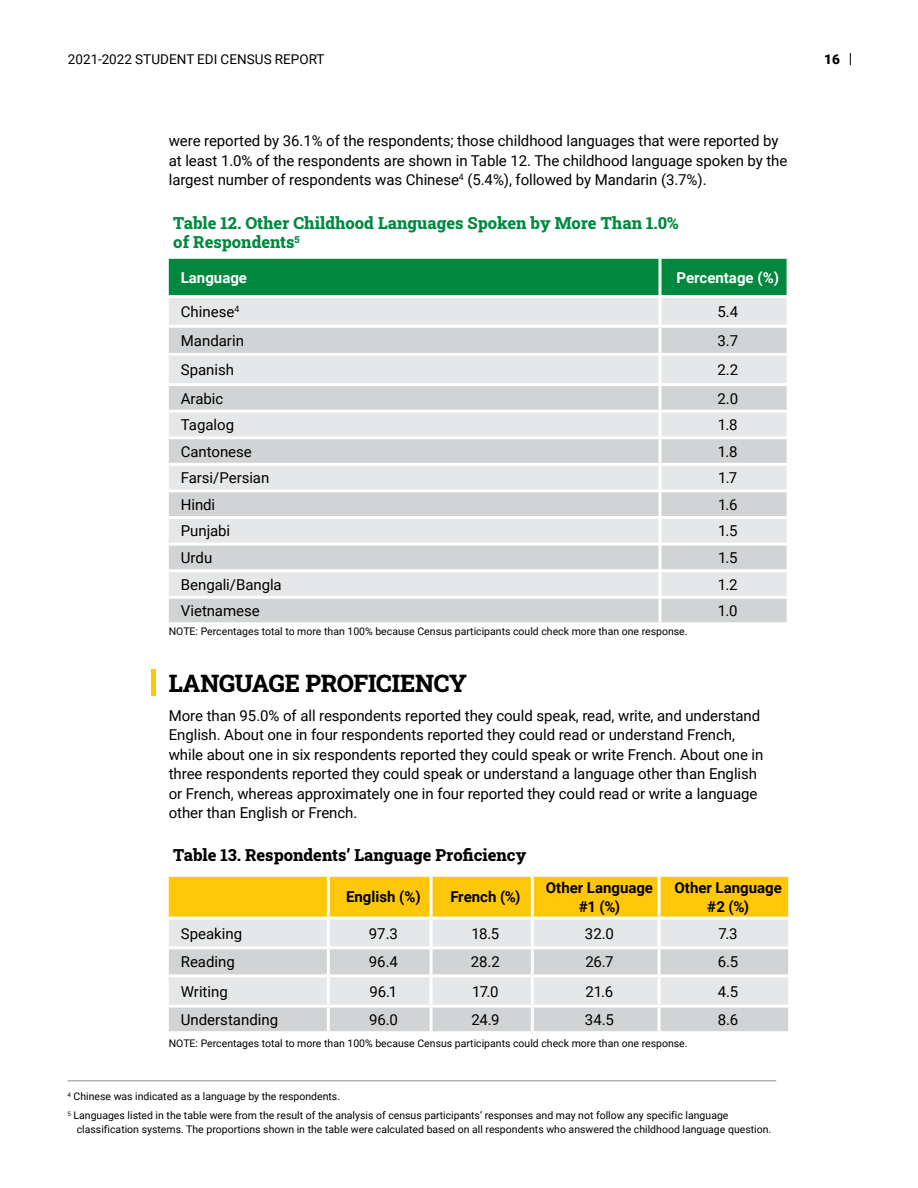
<style>
.page{position:relative;width:918px;height:1188px;background:#fff}
.page>*{position:absolute;margin:0;border:0;box-sizing:border-box;transform-origin:0 0}
.t1{font:800 24px "Roboto Slab";letter-spacing:-.01em;color:#000}
.t2{font:800 16.5px/19.5px "Roboto Slab";color:#00883e}
.t3{font:800 16.5px "Roboto Slab";color:#000}
.t4{font:15px/19.5px "Roboto";letter-spacing:-.005em;color:#000}
.t5{font:700 15px/19.5px "Roboto";color:#000;text-align:center}
.t6{font:700 15px "Roboto";color:#fff}
.t7{font:13.5px "Roboto";letter-spacing:.005em;color:#000}
.t8{font:900 13.5px "Roboto";color:#000}
.t9{font:10.5px/18.9px "Roboto";color:#000}
</style>
<div class="page">
<div style="left:169px;top:259px;width:618px;height:36px;background:#00883e"></div>
<div style="left:169px;top:298px;width:618px;height:27px;background:#e6e7e8"></div>
<svg style="left:169px;top:328px;width:618px;height:294px;background:#dadcdd"></svg>
<svg style="left:658px;top:259px;width:4px;height:36px"></svg>
<hr style="left:658px;top:298px;width:4px;height:27px;background:#f6f7f7">
<svg style="left:658px;top:328px;width:4px;height:25px"></svg>
<hr style="left:166px;top:353px;width:494px;height:3px;background:#fff">
<hr style="left:660px;top:353px;width:130px;height:3px;background:#fff">
<hr style="left:658px;top:356px;width:4px;height:27px;background:#f8f9f9">
<hr style="left:166px;top:383px;width:494px;height:3px;background:#fff">
<hr style="left:660px;top:383px;width:130px;height:3px;background:#fff">
<svg style="left:658px;top:386px;width:4px;height:24px"></svg>
<hr style="left:166px;top:410px;width:494px;height:3px;background:#fff">
<hr style="left:660px;top:410px;width:130px;height:3px;background:#fff">
<hr style="left:658px;top:413px;width:4px;height:23px;background:#f8f9f9">
<hr style="left:166px;top:436px;width:494px;height:3px;background:#fff">
<hr style="left:660px;top:436px;width:130px;height:3px;background:#fff">
<svg style="left:658px;top:439px;width:4px;height:24px"></svg>
<hr style="left:166px;top:463px;width:494px;height:3px;background:#fff">
<hr style="left:660px;top:463px;width:130px;height:3px;background:#fff">
<hr style="left:658px;top:466px;width:4px;height:23px;background:#f8f9f9">
<hr style="left:166px;top:489px;width:494px;height:3px;background:#fff">
<hr style="left:660px;top:489px;width:130px;height:3px;background:#fff">
<svg style="left:658px;top:492px;width:4px;height:24px"></svg>
<hr style="left:166px;top:516px;width:494px;height:3px;background:#fff">
<hr style="left:660px;top:516px;width:130px;height:3px;background:#fff">
<hr style="left:658px;top:519px;width:4px;height:24px;background:#f6f7f7">
<hr style="left:166px;top:543px;width:494px;height:3px;background:#fff">
<hr style="left:660px;top:543px;width:130px;height:3px;background:#fff">
<hr style="left:658px;top:546px;width:4px;height:23px;background:#f3f4f4">
<hr style="left:166px;top:569px;width:494px;height:3px;background:#fff">
<hr style="left:660px;top:569px;width:130px;height:3px;background:#fff">
<hr style="left:658px;top:572px;width:4px;height:24px;background:#f6f6f6">
<hr style="left:166px;top:596px;width:494px;height:3px;background:#fff">
<hr style="left:660px;top:596px;width:130px;height:3px;background:#fff">
<hr style="left:658px;top:599px;width:4px;height:23px;background:#f3f4f4">
<div style="left:169px;top:877px;width:619px;height:40px;background:#ffc709"></div>
<div style="left:169px;top:920px;width:619px;height:26px;background:#e6e7e8"></div>
<svg style="left:169px;top:949px;width:619px;height:82px;background:#d9dadb"></svg>
<hr style="left:327px;top:877px;width:3px;height:40px;background:#fff">
<hr style="left:430px;top:877px;width:3px;height:40px;background:#fff">
<hr style="left:531px;top:877px;width:3px;height:40px;background:#fff">
<hr style="left:658px;top:877px;width:3px;height:40px;background:#fff">
<hr style="left:327px;top:920px;width:3px;height:26px;background:#fff">
<hr style="left:430px;top:920px;width:3px;height:26px;background:#fff">
<hr style="left:531px;top:920px;width:3px;height:26px;background:#fff">
<hr style="left:658px;top:920px;width:3px;height:26px;background:#fff">
<hr style="left:327px;top:949px;width:3px;height:25px;background:#fff">
<hr style="left:430px;top:949px;width:3px;height:25px;background:#fff">
<hr style="left:531px;top:949px;width:3px;height:25px;background:#fff">
<hr style="left:658px;top:949px;width:3px;height:25px;background:#fff">
<hr style="left:166px;top:974px;width:162px;height:3px;background:#fff">
<hr style="left:328px;top:974px;width:103px;height:3px;background:#fff">
<hr style="left:327px;top:977px;width:3px;height:28px;background:#fff">
<hr style="left:431px;top:974px;width:101px;height:3px;background:#fff">
<hr style="left:430px;top:977px;width:3px;height:28px;background:#fff">
<hr style="left:532px;top:974px;width:127px;height:3px;background:#fff">
<hr style="left:531px;top:977px;width:3px;height:28px;background:#fff">
<hr style="left:659px;top:974px;width:132px;height:3px;background:#fff">
<hr style="left:658px;top:977px;width:3px;height:28px;background:#fff">
<hr style="left:166px;top:1005px;width:162px;height:3px;background:#fff">
<hr style="left:328px;top:1005px;width:103px;height:3px;background:#fff">
<hr style="left:327px;top:1008px;width:3px;height:23px;background:#fff">
<hr style="left:431px;top:1005px;width:101px;height:3px;background:#fff">
<hr style="left:430px;top:1008px;width:3px;height:23px;background:#fff">
<hr style="left:532px;top:1005px;width:127px;height:3px;background:#fff">
<hr style="left:531px;top:1008px;width:3px;height:23px;background:#fff">
<hr style="left:659px;top:1005px;width:132px;height:3px;background:#fff">
<hr style="left:658px;top:1008px;width:3px;height:23px;background:#fff">
<hr style="left:68px;top:1080px;width:708px;height:2px;background:#b1b4b6">
<div style="left:151px;top:669px;width:5px;height:27px;background:#ffc709"></div>
<svg style="left:850px;top:53px;width:1px;height:12px"></svg>
<p class="t7" style="left:68px;top:50px;width:258px">2021-2022 STUDENT EDI CENSUS REPORT</p>
<p class="t8" style="left:824px;top:50px;width:17px">16</p>
<p class="t4" style="left:169px;top:131px;width:620px">were reported by 36.1% of the respondents; those childhood languages that were reported by at least 1.0% of the respondents are shown in Table 12. The childhood language spoken by the largest number of respondents was Chinese<sup>4</sup> (5.4%), followed by Mandarin (3.7%).</p>
<p class="t2" style="left:173px;top:213px;width:507px">Table 12. Other Childhood Languages Spoken by More Than 1.0% of Respondents<sup>5</sup></p>
<p class="t6" style="left:181px;top:267px;width:68px">Language</p>
<p class="t6" style="left:677px;top:267px;width:104px">Percentage (%)</p>
<p class="t4" style="left:181px;top:301px;width:60px">Chinese<sup>4</sup></p>
<p class="t4" style="left:717px;top:301px;width:22px">5.4</p>
<p class="t4" style="left:181px;top:330px;width:65px">Mandarin</p>
<p class="t4" style="left:717px;top:330px;width:22px">3.7</p>
<p class="t4" style="left:181px;top:359px;width:55px">Spanish</p>
<p class="t4" style="left:717px;top:359px;width:22px">2.2</p>
<p class="t4" style="left:181px;top:388px;width:44px">Arabic</p>
<p class="t4" style="left:718px;top:388px;width:22px">2.0</p>
<p class="t4" style="left:181px;top:414px;width:55px">Tagalog</p>
<p class="t4" style="left:718px;top:414px;width:21px">1.8</p>
<p class="t4" style="left:181px;top:441px;width:72px">Cantonese</p>
<p class="t4" style="left:718px;top:441px;width:21px">1.8</p>
<p class="t4" style="left:181px;top:468px;width:90px">Farsi/Persian</p>
<p class="t4" style="left:718px;top:468px;width:21px">1.7</p>
<p class="t4" style="left:181px;top:494px;width:36px">Hindi</p>
<p class="t4" style="left:718px;top:494px;width:21px">1.6</p>
<p class="t4" style="left:181px;top:521px;width:51px">Punjabi</p>
<p class="t4" style="left:718px;top:521px;width:21px">1.5</p>
<p class="t4" style="left:181px;top:547px;width:33px">Urdu</p>
<p class="t4" style="left:718px;top:547px;width:21px">1.5</p>
<p class="t4" style="left:181px;top:574px;width:102px">Bengali/Bangla</p>
<p class="t4" style="left:718px;top:574px;width:21px">1.2</p>
<p class="t4" style="left:181px;top:601px;width:80px">Vietnamese</p>
<p class="t4" style="left:718px;top:601px;width:21px">1.0</p>
<p class="t9" style="left:169px;top:621px;width:520px">NOTE: Percentages total to more than 100% because Census participants could check more than one response.</p>
<h1 class="t1" style="left:169px;top:667px;width:300px">LANGUAGE PROFICIENCY</h1>
<p class="t4" style="left:169px;top:705px;width:596px">More than 95.0% of all respondents reported they could speak, read, write, and understand English. About one in four respondents reported they could read or understand French, while about one in six respondents reported they could speak or write French. About one in three respondents reported they could speak or understand a language other than English or French, whereas approximately one in four reported they could read or write a language other than English or French.</p>
<p class="t3" style="left:173px;top:843px;width:355px">Table 13. Respondents’ Language Proficiency</p>
<p class="t5" style="left:346px;top:887px;width:76px">English (%)</p>
<p class="t5" style="left:450px;top:887px;width:72px">French (%)</p>
<p class="t5" style="left:546px;top:877px;width:109px">Other Language #1 (%)</p>
<p class="t5" style="left:674px;top:877px;width:109px">Other Language #2 (%)</p>
<p class="t4" style="left:181px;top:923px;width:63px">Speaking</p>
<p class="t4" style="left:369px;top:923px;width:31px">97.3</p>
<p class="t4" style="left:471px;top:923px;width:29px">18.5</p>
<p class="t4" style="left:585px;top:923px;width:30px">32.0</p>
<p class="t4" style="left:719px;top:923px;width:21px">7.3</p>
<p class="t4" style="left:181px;top:952px;width:56px">Reading</p>
<p class="t4" style="left:369px;top:952px;width:31px">96.4</p>
<p class="t4" style="left:471px;top:952px;width:31px">28.2</p>
<p class="t4" style="left:585px;top:952px;width:30px">26.7</p>
<p class="t4" style="left:718px;top:952px;width:22px">6.5</p>
<p class="t4" style="left:181px;top:981px;width:49px">Writing</p>
<p class="t4" style="left:370px;top:981px;width:29px">96.1</p>
<p class="t4" style="left:472px;top:981px;width:28px">17.0</p>
<p class="t4" style="left:586px;top:981px;width:29px">21.6</p>
<p class="t4" style="left:718px;top:981px;width:22px">4.5</p>
<p class="t4" style="left:181px;top:1009px;width:99px">Understanding</p>
<p class="t4" style="left:369px;top:1009px;width:30px">96.0</p>
<p class="t4" style="left:471px;top:1009px;width:30px">24.9</p>
<p class="t4" style="left:585px;top:1009px;width:30px">34.5</p>
<p class="t4" style="left:718px;top:1009px;width:22px">8.6</p>
<p class="t9" style="left:169px;top:1034px;width:520px">NOTE: Percentages total to more than 100% because Census participants could check more than one response.</p>
<p class="t9" style="left:68px;top:1087px;width:662px"><sup>4</sup> Chinese was indicated as a language by the respondents.<br><sup>5</sup> Languages listed in the table were from the result of the analysis of census participants’ responses and may not follow any specific language</p>
<p class="t9" style="left:77px;top:1119px;width:696px">classification systems. The proportions shown in the table were calculated based on all respondents who answered the childhood language question.</p>
</div>
